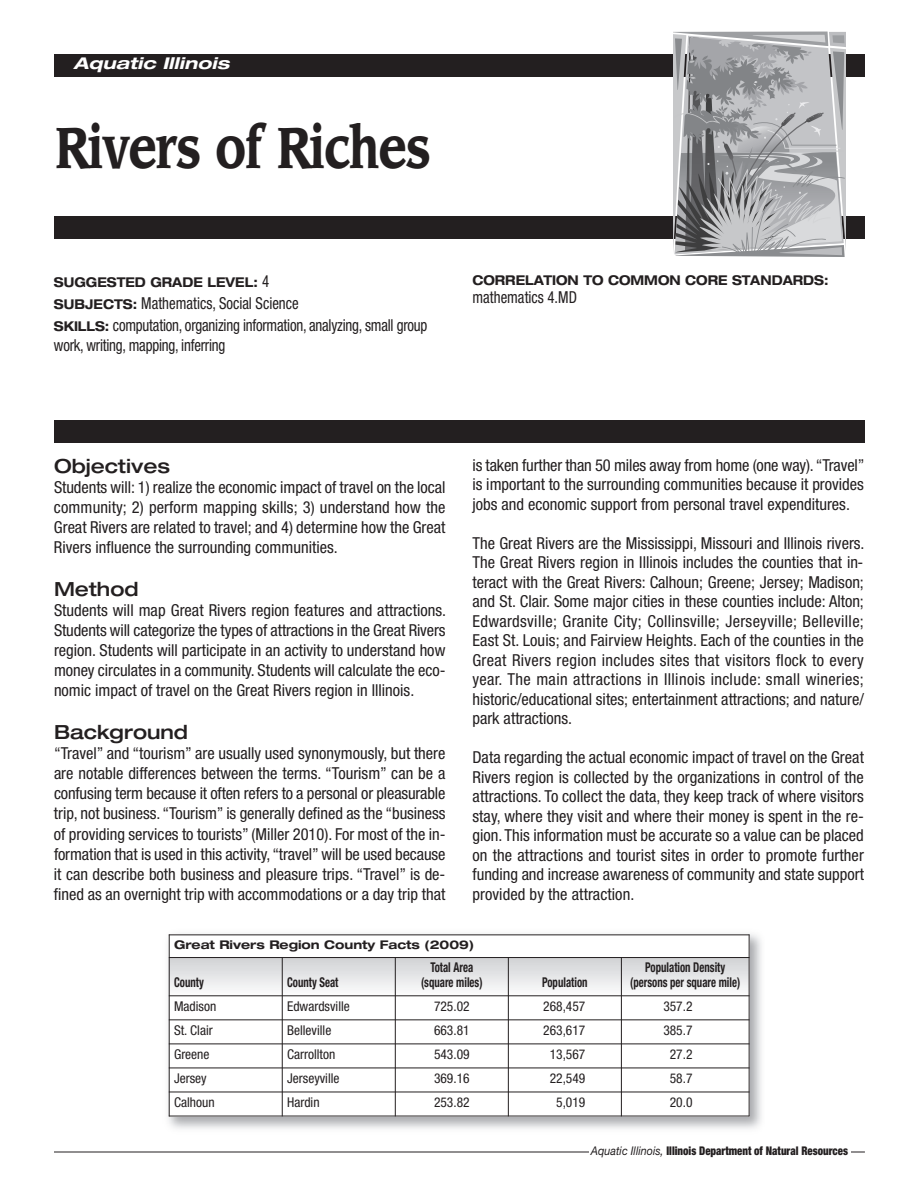
<style>
.page{position:relative;width:918px;height:1188px;background:#fff}
.page>*{position:absolute;margin:0;border:0;box-sizing:border-box;transform-origin:0 0}
.t1{font:700 56.55px "Leawood Std";letter-spacing:-.015em;color:#231f20;scale:.77 1}
.t2{font:500 expanded 19.5px "Helvetica Neue LT Std";color:#231f20}
.t3{font:condensed 16.5px/19.5px "Helvetica Neue LT Std";color:#231f20;text-align:justify}
.t4{font:condensed 16.5px/22px "Helvetica Neue LT Std";color:#231f20;scale:.9 1}
.t5{font:italic 700 expanded 16.2px "Helvetica Neue LT Std";color:#fff;scale:1.11 1}
.t6{font:condensed 13.5px "Helvetica Neue LT Std";color:#231f20}
.t7{font:700 condensed 13.5px/15px "Helvetica Neue LT Std";color:#231f20;text-align:center;scale:.8 1}
.t8{font:700 expanded 13.5px "Helvetica Neue LT Std";color:#231f20;scale:.9 1}
.t9{font:900 condensed 12px "Helvetica Neue LT Std";color:#231f20;scale:.9 1}
.t10{font:700 expanded 12px "Helvetica Neue LT Std";color:#231f20}
.s1{font-weight:400;font-stretch:condensed;font-size:16.5px}
.s2{font-weight:700;font-stretch:expanded;font-size:13.5px}
.s3{font-weight:400;font-style:italic;font-stretch:normal}
</style>
<div class="page">
<hr style="left:54px;top:1152px;width:811px;height:1px;background:#231f20">
<div style="left:589px;top:1145px;width:262px;height:15px;background:#fff"></div>
<div style="left:54px;top:54px;width:810px;height:22px;background:#231f20"></div>
<div style="left:54px;top:216px;width:810px;height:22px;background:#231f20"></div>
<div style="left:54px;top:420px;width:810px;height:22px;background:#231f20"></div>
<svg style="left:673px;top:32px;width:173px;height:225px;background:#a7a8ab"></svg>
<img style="left:168px;top:934px;width:594px;height:195px">
<div style="left:169px;top:934px;width:580px;height:24px;background:#fff"></div>
<img style="left:170px;top:958px;width:579px;height:37px">
<div style="left:169px;top:996px;width:113px;height:24px;background:#fff"></div>
<div style="left:282px;top:996px;width:113px;height:24px;background:#fff"></div>
<div style="left:395px;top:996px;width:113px;height:24px;background:#fff"></div>
<div style="left:508px;top:996px;width:113px;height:24px;background:#fff"></div>
<div style="left:621px;top:996px;width:129px;height:24px;background:#fff"></div>
<div style="left:169px;top:1020px;width:113px;height:24px;background:#fff"></div>
<div style="left:282px;top:1020px;width:113px;height:24px;background:#fff"></div>
<div style="left:395px;top:1020px;width:113px;height:24px;background:#fff"></div>
<div style="left:508px;top:1020px;width:113px;height:24px;background:#fff"></div>
<div style="left:621px;top:1020px;width:129px;height:24px;background:#fff"></div>
<div style="left:169px;top:1044px;width:113px;height:24px;background:#fff"></div>
<div style="left:282px;top:1044px;width:113px;height:24px;background:#fff"></div>
<div style="left:395px;top:1044px;width:113px;height:24px;background:#fff"></div>
<div style="left:508px;top:1044px;width:113px;height:24px;background:#fff"></div>
<div style="left:621px;top:1044px;width:129px;height:24px;background:#fff"></div>
<div style="left:169px;top:1068px;width:113px;height:24px;background:#fff"></div>
<div style="left:282px;top:1068px;width:113px;height:24px;background:#fff"></div>
<div style="left:395px;top:1068px;width:113px;height:24px;background:#fff"></div>
<div style="left:508px;top:1068px;width:113px;height:24px;background:#fff"></div>
<div style="left:621px;top:1068px;width:129px;height:24px;background:#fff"></div>
<div style="left:169px;top:1092px;width:113px;height:24px;background:#fff"></div>
<div style="left:282px;top:1092px;width:113px;height:24px;background:#fff"></div>
<div style="left:395px;top:1092px;width:113px;height:24px;background:#fff"></div>
<div style="left:508px;top:1092px;width:113px;height:24px;background:#fff"></div>
<div style="left:621px;top:1092px;width:129px;height:24px;background:#fff"></div>
<hr style="left:169px;top:934px;width:1px;height:182px;background:#231f20">
<hr style="left:282px;top:957px;width:1px;height:159px;background:#231f20">
<hr style="left:395px;top:957px;width:1px;height:159px;background:#231f20">
<hr style="left:508px;top:957px;width:1px;height:159px;background:#231f20">
<hr style="left:621px;top:957px;width:1px;height:159px;background:#231f20">
<hr style="left:749px;top:934px;width:1px;height:182px;background:#231f20">
<hr style="left:169px;top:934px;width:581px;height:1px;background:#231f20">
<hr style="left:169px;top:957px;width:581px;height:1px;background:#231f20">
<hr style="left:169px;top:995px;width:581px;height:1px;background:#231f20">
<hr style="left:169px;top:1019px;width:581px;height:1px;background:#231f20">
<hr style="left:169px;top:1044px;width:581px;height:1px;background:#231f20">
<hr style="left:169px;top:1068px;width:581px;height:1px;background:#231f20">
<hr style="left:169px;top:1092px;width:581px;height:1px;background:#231f20">
<hr style="left:169px;top:1116px;width:581px;height:1px;background:#231f20">
<p class="t5" style="left:73px;top:58px;width:142px">Aquatic Illinois</p>
<h1 class="t1" style="left:55px;top:123px;width:489px">Rivers of Riches</h1>
<p class="t8" style="left:54px;top:277px;width:241px">SUGGESTED GRADE LEVEL: <span class="s1">4</span></p>
<p class="t4" style="left:54px;top:293px;width:416px"><span class="s2">SUBJECTS:</span> Mathematics, Social Science<br><span class="s2">SKILLS:</span> computation, organizing information, analyzing, small group</p>
<p class="t4" style="left:54px;top:335px;width:192px">work, writing, mapping, inferring</p>
<p class="t8" style="left:472px;top:275px;width:397px">CORRELATION TO COMMON CORE STANDARDS:</p>
<p class="t4" style="left:472px;top:288px;width:118px">mathematics 4.MD</p>
<p class="t2" style="left:54px;top:459px;width:118px">Objectives</p>
<p class="t3" style="left:54px;top:479px;width:393px;line-height:20.1px">Students will: 1) realize the economic impact of travel on the local community; 2) perform mapping skills; 3) understand how the Great Rivers are related to travel; and 4) determine how the Great Rivers influence the surrounding communities.</p>
<p class="t2" style="left:54px;top:582px;width:86px">Method</p>
<p class="t3" style="left:54px;top:602px;width:394px;line-height:20.1px">Students will map Great Rivers region features and attractions.<br>Students will categorize the types of attractions in the Great Rivers region. Students will participate in an activity to understand how money circulates in a community. Students will calculate the eco&shy;nomic impact of travel on the Great Rivers region in Illinois.</p>
<p class="t2" style="left:54px;top:725px;width:136px">Background</p>
<p class="t3" style="left:54px;top:745px;width:393px;line-height:20.1px">“Travel” and “tourism” are usually used synonymously, but there are notable differences between the terms. “Tourism” can be a confusing term because it often refers to a personal or pleasurable trip, not business. “Tourism” is generally defined as the “business of providing services to tourists” (Miller 2010). For most of the in&shy;formation that is used in this activity, “travel” will be used because it can describe both business and pleasure trips. “Travel” is de&shy;fined as an overnight trip with accommodations or a day trip that</p>
<p class="t3" style="left:472px;top:457px;width:394px">is taken further than 50 miles away from home (one way). “Travel” is important to the surrounding communities because it provides jobs and economic support from personal travel expenditures.</p>
<p class="t3" style="left:472px;top:535px;width:394px">The Great Rivers are the Mississippi, Missouri and Illinois rivers.<br>The Great Rivers region in Illinois includes the counties that in&shy;teract with the Great Rivers: Calhoun; Greene; Jersey; Madison; and St. Clair. Some major cities in these counties include: Alton; Edwardsville; Granite City; Collinsville; Jerseyville; Belleville; East St. Louis; and Fairview Heights. Each of the counties in the Great Rivers region includes sites that visitors flock to every year. The main attractions in Illinois include: small wineries; historic/educational sites; entertainment attractions; and nature/ park attractions.</p>
<p class="t3" style="left:472px;top:749px;width:393px">Data regarding the actual economic impact of travel on the Great Rivers region is collected by the organizations in control of the attractions. To collect the data, they keep track of where visitors stay, where they visit and where their money is spent in the re&shy;gion. This information must be accurate so a value can be placed on the attractions and tourist sites in order to promote further funding and increase awareness of community and state support provided by the attraction.</p>
<p class="t10" style="left:174px;top:940px;width:302px">Great Rivers Region County Facts (2009)</p>
<p class="t7" style="left:174px;top:976px;width:39px">County</p>
<p class="t7" style="left:287px;top:976px;width:66px">County Seat</p>
<p class="t7" style="left:421px;top:961px;width:78px">Total Area (square miles)</p>
<p class="t7" style="left:542px;top:976px;width:58px">Population</p>
<p class="t7" style="left:630px;top:961px;width:139px">Population Density (persons per square mile)</p>
<p class="t6" style="left:174px;top:1001px;width:44px">Madison</p>
<p class="t6" style="left:287px;top:1001px;width:64px">Edwardsville</p>
<p class="t6" style="left:434px;top:1001px;width:37px">725.02</p>
<p class="t6" style="left:543px;top:1001px;width:44px">268,457</p>
<p class="t6" style="left:663px;top:1001px;width:31px">357.2</p>
<p class="t6" style="left:174px;top:1025px;width:40px">St. Clair</p>
<p class="t6" style="left:287px;top:1025px;width:46px">Belleville</p>
<p class="t6" style="left:434px;top:1025px;width:37px">663.81</p>
<p class="t6" style="left:543px;top:1025px;width:44px">263,617</p>
<p class="t6" style="left:663px;top:1025px;width:31px">385.7</p>
<p class="t6" style="left:174px;top:1049px;width:37px">Greene</p>
<p class="t6" style="left:287px;top:1049px;width:50px">Carrollton</p>
<p class="t6" style="left:434px;top:1049px;width:37px">543.09</p>
<p class="t6" style="left:550px;top:1049px;width:37px">13,567</p>
<p class="t6" style="left:670px;top:1049px;width:24px">27.2</p>
<p class="t6" style="left:174px;top:1073px;width:34px">Jersey</p>
<p class="t6" style="left:287px;top:1073px;width:54px">Jerseyville</p>
<p class="t6" style="left:434px;top:1073px;width:37px">369.16</p>
<p class="t6" style="left:550px;top:1073px;width:37px">22,549</p>
<p class="t6" style="left:670px;top:1073px;width:24px">58.7</p>
<p class="t6" style="left:174px;top:1097px;width:42px">Calhoun</p>
<p class="t6" style="left:287px;top:1097px;width:34px">Hardin</p>
<p class="t6" style="left:434px;top:1097px;width:37px">253.82</p>
<p class="t6" style="left:556px;top:1097px;width:31px">5,019</p>
<p class="t6" style="left:670px;top:1097px;width:24px">20.0</p>
<p class="t9" style="left:591px;top:1146px;width:287px"><span class="s3">Aquatic Illinois,</span> Illinois Department of Natural Resources</p>
</div>
